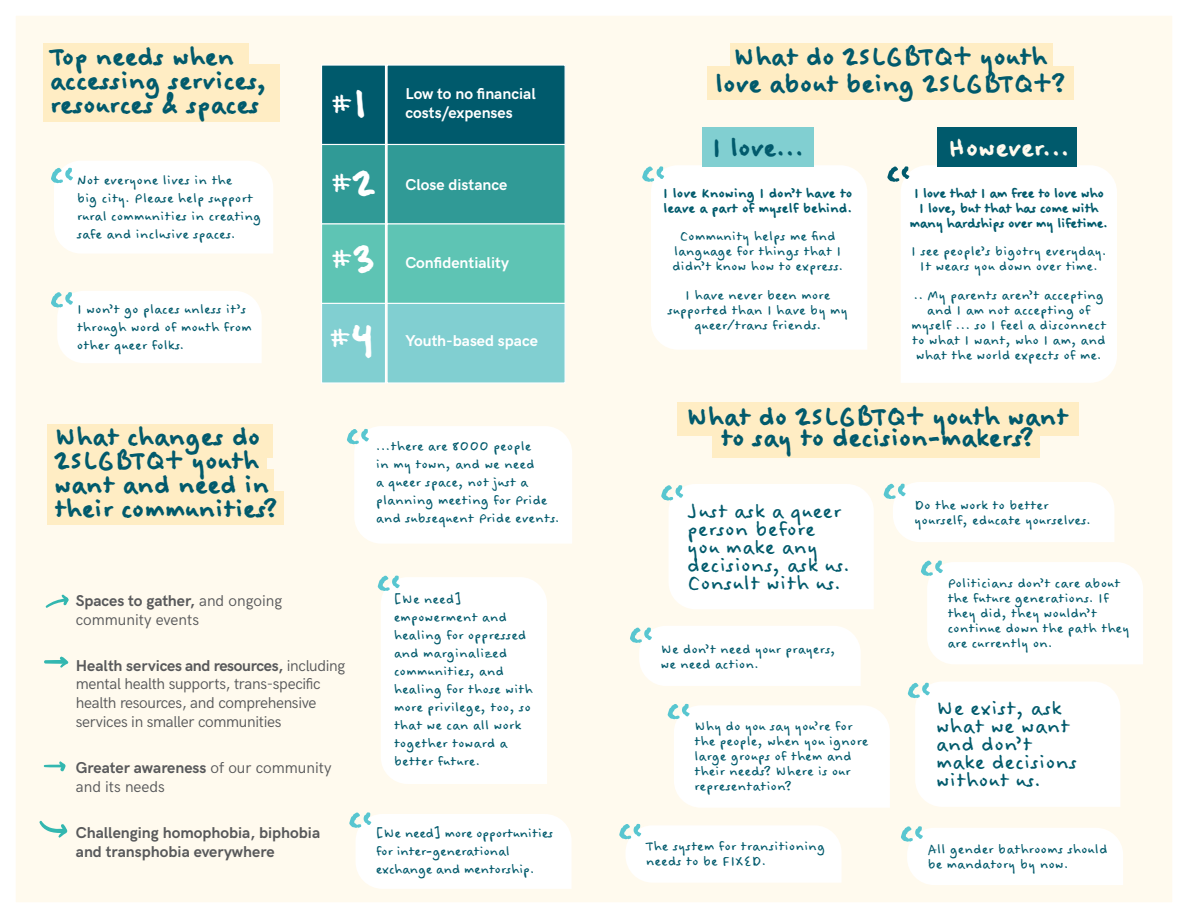
<style>
.page{position:relative;width:1188px;height:918px;background:#fff}
.page>*{position:absolute;margin:0;border:0;box-sizing:border-box;transform-origin:0 0}
.t1{font:58.5px "Felt Tip Woman";color:#58c6d0}
.t2{font:58.5px "Felt Tip Woman";color:#005a6c}
.t3{font:700 31.5px/24px "Felt Tip Woman";color:#015a6c}
.t4{font:700 31.5px "Felt Tip Woman";color:#fffaee}
.t5{font:31.5px "Felt Tip Woman";color:#fff}
.t6{font:25.5px/18px "Felt Tip Woman";color:#015a6c}
.t7{font:16.5px/18px "Felt Tip Woman";color:#015a6c}
.t8{font:700 16.5px/15px "Felt Tip Woman";letter-spacing:-.02em;color:#015a6c;text-align:center}
.t9{font:16.5px/18px "Felt Tip Woman";letter-spacing:-.02em;color:#015a6c}
.t10{font:700 16.5px/15px "Felt Tip Woman";color:#015a6c}
.t11{font:15.75px/18.9px "HK Grotesk";letter-spacing:-.02em;color:#58595b}
.t12{font:15.75px/18.9px "HK Grotesk";color:#58595b}
.t13{font:700 15.75px/18.9px "HK Grotesk";color:#fff}
.t14{font:700 15.75px/18.9px "HK Grotesk";color:#58595b}
.s1{font-weight:700;font-size:46.5px}
.s2{font-weight:700}
</style>
<div class="page">
<div style="left:16px;top:16px;width:1156px;height:886px;background:#fffaee"></div>
<svg style="left:45px;top:594px;width:24px;height:14px"></svg>
<svg style="left:39px;top:820px;width:29px;height:18px"></svg>
<svg style="left:43px;top:656px;width:26px;height:12px"></svg>
<svg style="left:43px;top:761px;width:23px;height:12px"></svg>
<svg style="left:57px;top:291px;width:205px;height:72px"></svg>
<div style="left:43px;top:43px;width:205px;height:34px;background:#ffedc4"></div>
<div style="left:43px;top:64px;width:237px;height:34px;background:#ffedc4"></div>
<div style="left:43px;top:88px;width:237px;height:34px;background:#ffedc4"></div>
<div style="left:730px;top:43px;width:323px;height:34px;background:#ffedc4"></div>
<div style="left:707px;top:66px;width:367px;height:33px;background:#ffedc4"></div>
<div style="left:677px;top:402px;width:402px;height:34px;background:#ffedc4"></div>
<div style="left:713px;top:424px;width:327px;height:33px;background:#ffedc4"></div>
<svg style="left:54px;top:161px;width:219px;height:93px"></svg>
<svg style="left:651px;top:165px;width:216px;height:185px"></svg>
<svg style="left:901px;top:165px;width:216px;height:218px"></svg>
<svg style="left:669px;top:484px;width:205px;height:125px"></svg>
<svg style="left:915px;top:682px;width:205px;height:125px"></svg>
<svg style="left:893px;top:482px;width:221px;height:60px"></svg>
<svg style="left:639px;top:626px;width:222px;height:60px"></svg>
<svg style="left:907px;top:828px;width:216px;height:57px"></svg>
<svg style="left:626px;top:825px;width:216px;height:58px"></svg>
<svg style="left:927px;top:562px;width:216px;height:102px"></svg>
<svg style="left:356px;top:814px;width:216px;height:75px"></svg>
<svg style="left:674px;top:705px;width:216px;height:103px"></svg>
<svg style="left:354px;top:426px;width:218px;height:118px"></svg>
<div style="left:702px;top:127px;width:112px;height:40px;background:#81cfd1"></div>
<div style="left:938px;top:127px;width:139px;height:40px;background:#005a6c"></div>
<svg style="left:381px;top:577px;width:166px;height:207px"></svg>
<div style="left:386px;top:64px;width:180px;height:81px;background:#005a6c;border:1px solid #fff"></div>
<div style="left:386px;top:144px;width:180px;height:81px;background:#309a96;border:1px solid #fff"></div>
<div style="left:386px;top:223px;width:180px;height:81px;background:#5ec4b4;border:1px solid #fff"></div>
<div style="left:386px;top:303px;width:180px;height:81px;background:#81cfd1;border:1px solid #fff"></div>
<div style="left:321px;top:64px;width:65px;height:81px;background:#005a6c;border:1px solid #fff"></div>
<div style="left:321px;top:144px;width:65px;height:81px;background:#309a96;border:1px solid #fff"></div>
<div style="left:321px;top:223px;width:65px;height:81px;background:#5ec4b4;border:1px solid #fff"></div>
<div style="left:321px;top:303px;width:65px;height:81px;background:#81cfd1;border:1px solid #fff"></div>
<p class="t3" style="left:50px;top:46px;width:219px">Top needs when accessing services, resources &amp; spaces</p>
<p class="t3" style="left:715px;top:44px;width:352px;line-height:27px;text-align:center">What do 2SLGBTQ+ youth love about being 2SLGBTQ+?</p>
<p class="t13" style="left:405px;top:83px;width:132px">Low to no financial costs/expenses</p>
<p class="t5" style="left:331px;top:87px;width:39px">#<span class="s1">1</span></p>
<p class="t1" style="left:48px;top:152px;width:31px">“</p>
<p class="t7" style="left:77px;top:171px;width:186px">Not everyone lives in the<br>big city. Please help support rural communities in creating safe and inclusive spaces.</p>
<p class="t1" style="left:48px;top:276px;width:31px">“</p>
<p class="t7" style="left:77px;top:301px;width:177px">I won’t go places unless it’s through word of mouth from other queer folks.</p>
<p class="t3" style="left:54px;top:425px;width:225px">What changes do<br>2SLGBTQ+ youth want and need in their communities?</p>
<p class="t5" style="left:331px;top:166px;width:46px">#<span class="s1">2</span></p>
<p class="t5" style="left:331px;top:242px;width:46px">#<span class="s1">3</span></p>
<p class="t5" style="left:329px;top:321px;width:48px">#<span class="s1">4</span></p>
<p class="t13" style="left:405px;top:174px;width:103px">Close distance</p>
<p class="t13" style="left:405px;top:252px;width:105px">Confidentiality</p>
<p class="t13" style="left:405px;top:330px;width:134px">Youth-based space</p>
<p class="t1" style="left:343px;top:413px;width:31px">“</p>
<p class="t7" style="left:376px;top:438px;width:185px">...there are 8000 people<br>in my town, and we need<br>a queer space, not just a planning meeting for Pride and subsequent Pride events.</p>
<p class="t1" style="left:374px;top:560px;width:31px">“</p>
<p class="t7" style="left:394px;top:590px;width:141px">[We need] empowerment and healing for oppressed and marginalized communities, and healing for those with more privilege, too, so that we can all work together toward a better future.</p>
<p class="t12" style="left:76px;top:590px;width:208px"><span class="s2">Spaces to gather,</span> and ongoing community events</p>
<p class="t11" style="left:76px;top:654px;width:271px"><span class="s2">Health services and resources,</span> including mental health supports, trans-specific health resources, and comprehensive services in smaller communities</p>
<p class="t12" style="left:76px;top:757px;width:257px"><span class="s2">Greater awareness</span> of our community and its needs</p>
<p class="t14" style="left:76px;top:822px;width:246px">Challenging homophobia, biphobia and transphobia everywhere</p>
<p class="t1" style="left:346px;top:797px;width:31px">“</p>
<p class="t9" style="left:376px;top:825px;width:179px">[We need] more opportunities for inter-generational exchange and mentorship.</p>
<p class="t3" style="left:711px;top:136px;width:94px">I love...</p>
<p class="t10" style="left:663px;top:186px;width:191px">I love Knowing I don’t have to leave a part of myself behind.</p>
<p class="t7" style="left:672px;top:229px;width:173px;line-height:15px;text-align:center">Community helps me find language for things that I didn’t know how to express.</p>
<p class="t7" style="left:667px;top:288px;width:182px;line-height:15px;text-align:center">I have never been more supported than I have by my queer/trans friends.</p>
<p class="t4" style="left:948px;top:129px;width:124px">However...</p>
<p class="t8" style="left:910px;top:186px;width:200px">I love that I am free to love who<br>I love, but that has come with many hardships over my lifetime.</p>
<p class="t7" style="left:911px;top:244px;width:197px;line-height:15px;text-align:center">I see people’s bigotry everyday.<br>It wears you down over time.</p>
<p class="t7" style="left:911px;top:288px;width:196px;line-height:15px;text-align:center">.. My parents aren’t accepting and I am not accepting of myself ... so I feel a disconnect to what I want, who I am, and what the world expects of me.</p>
<p class="t1" style="left:639px;top:151px;width:31px">“</p>
<p class="t2" style="left:884px;top:151px;width:31px">“</p>
<p class="t3" style="left:686px;top:405px;width:384px">What do 2SLGBTQ+ youth want</p>
<p class="t3" style="left:720px;top:426px;width:315px">to say to decision-makers?</p>
<p class="t1" style="left:658px;top:469px;width:31px">“</p>
<p class="t6" style="left:687px;top:503px;width:165px">Just ask a queer person before you make any decisions, ask us.<br>Consult with us.</p>
<p class="t1" style="left:626px;top:612px;width:31px">“</p>
<p class="t7" style="left:660px;top:641px;width:176px">We don’t need your prayers,</p>
<p class="t7" style="left:660px;top:656px;width:100px">we need action.</p>
<p class="t1" style="left:664px;top:688px;width:31px">“</p>
<p class="t7" style="left:694px;top:719px;width:176px;line-height:15px">Why do you say you’re for the people, when you ignore large groups of them and their needs? Where is our representation?</p>
<p class="t1" style="left:880px;top:468px;width:31px">“</p>
<p class="t7" style="left:914px;top:497px;width:136px">Do the work to better</p>
<p class="t7" style="left:914px;top:512px;width:178px">yourself, educate yourselves.</p>
<p class="t1" style="left:917px;top:545px;width:31px">“</p>
<p class="t7" style="left:947px;top:576px;width:184px;line-height:15px">Politicians don’t care about the future generations. If they did, they wouldn’t continue down the path they are currently on.</p>
<p class="t1" style="left:904px;top:667px;width:31px">“</p>
<p class="t6" style="left:936px;top:700px;width:143px">We exist, ask what we want and don’t make decisions without us.</p>
<p class="t1" style="left:616px;top:808px;width:31px">“</p>
<p class="t7" style="left:646px;top:838px;width:181px">The system for transitioning</p>
<p class="t7" style="left:646px;top:853px;width:122px">needs to be FIXED.</p>
<p class="t1" style="left:897px;top:811px;width:31px">“</p>
<p class="t7" style="left:927px;top:840px;width:182px">All gender bathrooms should</p>
<p class="t7" style="left:927px;top:855px;width:143px">be mandatory by now.</p>
</div>
